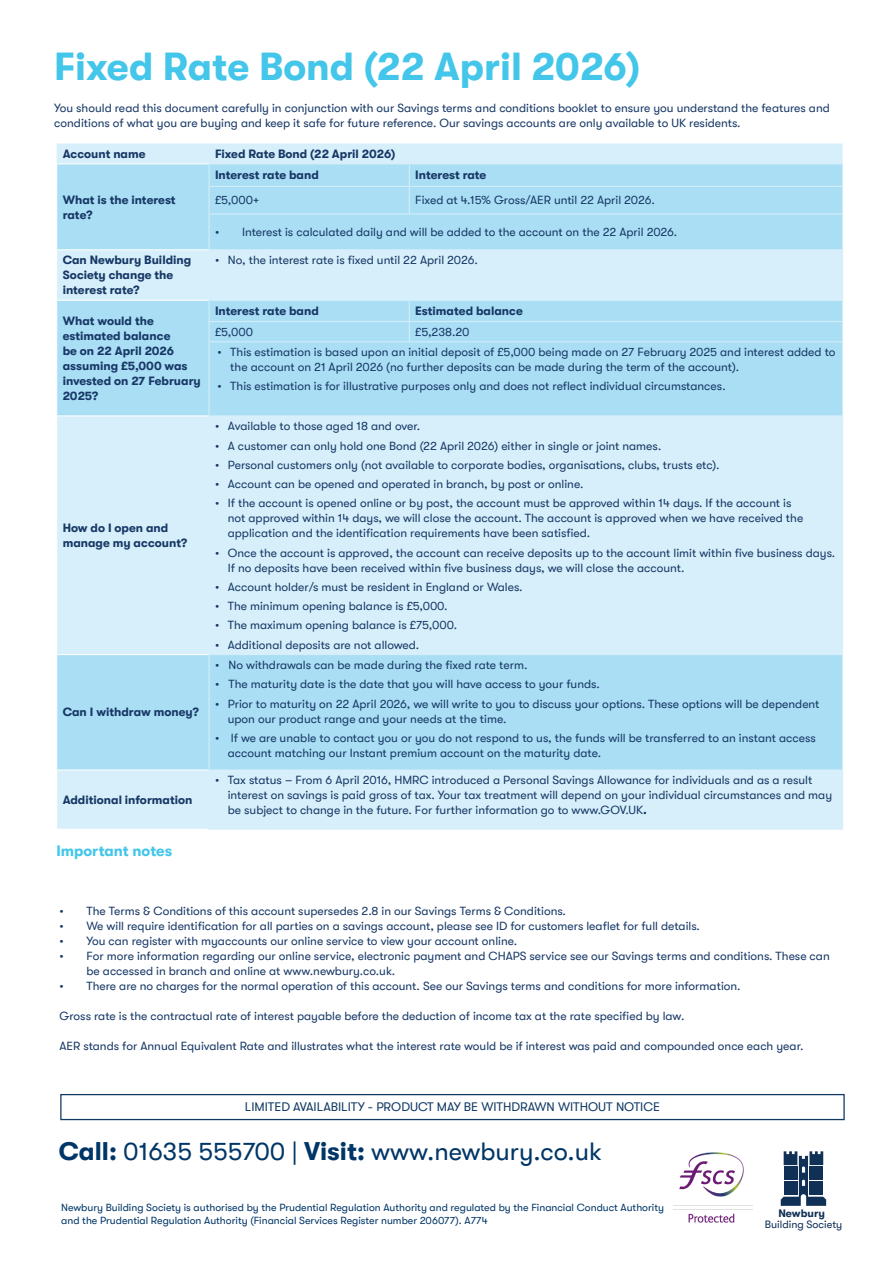
<style>
.page{position:relative;width:893px;height:1263px;background:#fff}
.page>*{position:absolute;margin:0;border:0;box-sizing:border-box;transform-origin:0 0}
.t1{font:700 39px "GT Walsheim";color:#43c6e9}
.t2{font:25.5px "GT Walsheim";color:#003667}
.t3{font:700 15px "GT Walsheim";color:#43c6e9}
.t4{font:12.6px "GT Walsheim";color:#113a63}
.t5{font:12px/15px "GT Walsheim";color:#173866}
.t6{font:700 12px/15px "GT Walsheim";color:#173866}
.t7{font:10.8px/11.4px "GT Walsheim";color:#113056;text-align:center}
.t8{font:10.5px/12.6px "GT Walsheim";color:#003667}
.s1{font-weight:700}
</style>
<div class="page">
<div style="left:57px;top:144px;width:786px;height:685px;background:#d7effa"></div>
<svg style="left:57px;top:165px;width:785px;height:605px;background:#bfe6f6"></svg>
<hr style="left:56px;top:164px;width:153px;height:1px;background:#fff">
<hr style="left:56px;top:249px;width:153px;height:1px;background:#fff">
<hr style="left:56px;top:300px;width:153px;height:1px;background:#fff">
<hr style="left:56px;top:415px;width:153px;height:1px;background:#fff">
<hr style="left:56px;top:654px;width:153px;height:1px;background:#fff">
<hr style="left:56px;top:770px;width:153px;height:1px;background:#fff">
<hr style="left:209px;top:250px;width:1px;height:50px;background:#d7effa">
<hr style="left:842px;top:250px;width:1px;height:50px;background:#d7effa">
<hr style="left:209px;top:300px;width:200px;height:1px;background:#d7effa">
<svg style="left:209px;top:301px;width:1px;height:40px"></svg>
<hr style="left:209px;top:321px;width:200px;height:1px;background:#d7effa">
<hr style="left:209px;top:341px;width:200px;height:1px;background:#d7effa">
<hr style="left:209px;top:342px;width:1px;height:73px;background:#d7effa">
<hr style="left:409px;top:341px;width:434px;height:1px;background:#d7effa">
<hr style="left:842px;top:342px;width:1px;height:73px;background:#d7effa">
<hr style="left:209px;top:415px;width:200px;height:1px;background:#d7effa">
<hr style="left:209px;top:416px;width:1px;height:238px;background:#d7effa">
<hr style="left:409px;top:415px;width:434px;height:1px;background:#d7effa">
<hr style="left:842px;top:416px;width:1px;height:238px;background:#d7effa">
<hr style="left:209px;top:164px;width:200px;height:1px;background:#d7effa">
<hr style="left:409px;top:164px;width:434px;height:1px;background:#d7effa">
<hr style="left:209px;top:186px;width:200px;height:1px;background:#d7effa">
<svg style="left:209px;top:144px;width:1px;height:70px"></svg>
<hr style="left:409px;top:186px;width:434px;height:1px;background:#d7effa">
<svg style="left:409px;top:164px;width:1px;height:50px"></svg>
<svg style="left:842px;top:165px;width:1px;height:49px"></svg>
<hr style="left:209px;top:654px;width:200px;height:1px;background:#d7effa">
<hr style="left:209px;top:655px;width:1px;height:115px;background:#d7effa">
<hr style="left:409px;top:654px;width:434px;height:1px;background:#d7effa">
<hr style="left:842px;top:655px;width:1px;height:115px;background:#d7effa">
<hr style="left:209px;top:770px;width:200px;height:1px;background:#d7effa">
<hr style="left:209px;top:770px;width:1px;height:59px;background:#d7effa">
<hr style="left:409px;top:770px;width:434px;height:1px;background:#d7effa">
<hr style="left:842px;top:770px;width:1px;height:59px;background:#d7effa">
<hr style="left:209px;top:829px;width:200px;height:1px;background:#d7effa">
<hr style="left:409px;top:829px;width:434px;height:1px;background:#d7effa">
<hr style="left:209px;top:214px;width:200px;height:1px;background:#d7effa">
<hr style="left:209px;top:214px;width:1px;height:35px;background:#d7effa">
<hr style="left:409px;top:214px;width:434px;height:1px;background:#d7effa">
<hr style="left:842px;top:214px;width:1px;height:35px;background:#d7effa">
<hr style="left:209px;top:249px;width:200px;height:1px;background:#d7effa">
<hr style="left:409px;top:249px;width:434px;height:1px;background:#d7effa">
<hr style="left:409px;top:300px;width:434px;height:1px;background:#d7effa">
<svg style="left:409px;top:301px;width:1px;height:40px"></svg>
<svg style="left:842px;top:301px;width:1px;height:40px"></svg>
<hr style="left:409px;top:321px;width:434px;height:1px;background:#d7effa">
<svg style="left:781px;top:1151px;width:45px;height:55px"></svg>
<div style="left:784px;top:1166px;width:13px;height:14px;background:#113056"></div>
<img style="left:674px;top:1152px;width:78px;height:71px">
<div style="left:60px;top:1094px;width:785px;height:26px;border:1px solid #113a63"></div>
<p class="t1" style="left:54px;top:45px;width:587px">Fixed Rate Bond (22 April 2026)</p>
<p class="t5" style="left:54px;top:100px;width:777px">You should read this document carefully in conjunction with our Savings terms and conditions booklet to ensure you understand the features and conditions of what you are buying and keep it safe for future reference. Our savings accounts are only available to UK residents.</p>
<p class="t6" style="left:63px;top:146px;width:84px">Account name</p>
<p class="t6" style="left:215px;top:146px;width:182px">Fixed Rate Bond (22 April 2026)</p>
<p class="t6" style="left:63px;top:192px;width:114px">What is the interest rate?</p>
<p class="t6" style="left:215px;top:168px;width:105px">Interest rate band</p>
<p class="t6" style="left:415px;top:168px;width:73px">Interest rate</p>
<p class="t5" style="left:215px;top:193px;width:46px">£5,000+</p>
<p class="t5" style="left:415px;top:193px;width:241px">Fixed at 4.15% Gross/AER until 22 April 2026.</p>
<p class="t5" style="left:215px;top:225px;width:464px">• Interest is calculated daily and will be added to the account on the 22 April 2026.</p>
<p class="t6" style="left:63px;top:253px;width:130px">Can Newbury Building<br>Society change the interest rate?</p>
<p class="t5" style="left:215px;top:253px;width:264px">• No, the interest rate is fixed until 22 April 2026.</p>
<p class="t6" style="left:63px;top:313px;width:140px">What would the estimated balance<br>be on 22 April 2026 assuming £5,000 was invested on 27 February<br>2025?</p>
<p class="t6" style="left:215px;top:303px;width:105px">Interest rate band</p>
<p class="t6" style="left:415px;top:303px;width:109px">Estimated balance</p>
<p class="t5" style="left:215px;top:324px;width:39px">£5,000</p>
<p class="t5" style="left:415px;top:324px;width:56px">£5,238.20</p>
<p class="t5" style="left:230px;top:345px;width:607px;text-indent:-13px">• This estimation is based upon an initial deposit of £5,000 being made on 27 February 2025 and interest added to the account on 21 April 2026 (no further deposits can be made during the term of the account).</p>
<p class="t5" style="left:218px;top:379px;width:510px">• This estimation is for illustrative purposes only and does not reflect individual circumstances.</p>
<p class="t6" style="left:63px;top:520px;width:126px">How do I open and manage my account?</p>
<p class="t6" style="left:63px;top:705px;width:138px">Can I withdraw money?</p>
<p class="t6" style="left:63px;top:792px;width:131px">Additional information</p>
<p class="t3" style="left:56px;top:842px;width:117px">Important notes</p>
<p class="t5" style="left:215px;top:419px;width:207px">• Available to those aged 18 and over.</p>
<p class="t5" style="left:215px;top:438px;width:448px">• A customer can only hold one Bond (22 April 2026) either in single or joint names.</p>
<p class="t5" style="left:215px;top:457px;width:506px">• Personal customers only (not available to corporate bodies, organisations, clubs, trusts etc).</p>
<p class="t5" style="left:215px;top:476px;width:370px">• Account can be opened and operated in branch, by post or online.</p>
<p class="t5" style="left:228px;top:496px;width:577px;text-indent:-13px">• If the account is opened online or by post, the account must be approved within 14 days. If the account is not approved within 14 days, we will close the account. The account is approved when we have received the application and the identification requirements have been satisfied.</p>
<p class="t5" style="left:228px;top:545px;width:609px;text-indent:-13px">• Once the account is approved, the account can receive deposits up to the account limit within five business days.<br>If no deposits have been received within five business days, we will close the account.</p>
<p class="t5" style="left:215px;top:579px;width:309px">• Account holder/s must be resident in England or Wales.</p>
<p class="t5" style="left:215px;top:598px;width:234px">• The minimum opening balance is £5,000.</p>
<p class="t5" style="left:215px;top:618px;width:244px">• The maximum opening balance is £75,000.</p>
<p class="t5" style="left:215px;top:637px;width:206px">• Additional deposits are not allowed.</p>
<p class="t5" style="left:215px;top:657px;width:314px">• No withdrawals can be made during the fixed rate term.</p>
<p class="t5" style="left:215px;top:677px;width:386px">• The maturity date is the date that you will have access to your funds.</p>
<p class="t5" style="left:228px;top:696px;width:593px;text-indent:-13px">• Prior to maturity on 22 April 2026, we will write to you to discuss your options. These options will be dependent upon our product range and your needs at the time.</p>
<p class="t5" style="left:228px;top:730px;width:589px;text-indent:-13px">• If we are unable to contact you or you do not respond to us, the funds will be transferred to an instant access account matching our Instant premium account on the maturity date.</p>
<p class="t5" style="left:228px;top:773px;width:606px;text-indent:-13px">• Tax status – From 6 April 2016, HMRC introduced a Personal Savings Allowance for individuals and as a result interest on savings is paid gross of tax. Your tax treatment will depend on your individual circumstances and may be subject to change in the future. For further information go to www.GOV.UK<span class="s1">.</span></p>
<p class="t5" style="left:60px;top:904px;width:508px">• The Terms &amp; Conditions of this account supersedes 2.8 in our Savings Terms &amp; Conditions.</p>
<p class="t5" style="left:60px;top:919px;width:642px">• We will require identification for all parties on a savings account, please see ID for customers leaflet for full details.</p>
<p class="t5" style="left:60px;top:934px;width:459px">• You can register with myaccounts our online service to view your account online.</p>
<p class="t5" style="left:87px;top:949px;width:745px;text-indent:-27px">• For more information regarding our online service, electronic payment and CHAPS service see our Savings terms and conditions. These can be accessed in branch and online at www.newbury.co.uk.</p>
<p class="t5" style="left:60px;top:979px;width:683px">• There are no charges for the normal operation of this account. See our Savings terms and conditions for more information.</p>
<p class="t5" style="left:60px;top:1009px;width:626px">Gross rate is the contractual rate of interest payable before the deduction of income tax at the rate specified by law.</p>
<p class="t5" style="left:60px;top:1039px;width:746px">AER stands for Annual Equivalent Rate and illustrates what the interest rate would be if interest was paid and compounded once each year.</p>
<p class="t4" style="left:245px;top:1099px;width:417px">LIMITED AVAILABILITY - PRODUCT MAY BE WITHDRAWN WITHOUT NOTICE</p>
<p class="t2" style="left:59px;top:1137px;width:545px"><span class="s1">Call:</span> 01635 555700 | <span class="s1">Visit:</span> www.newbury.co.uk</p>
<p class="t8" style="left:61px;top:1201px;width:604px">Newbury Building Society is authorised by the Prudential Regulation Authority and regulated by the Financial Conduct Authority and the Prudential Regulation Authority (Financial Services Register number 206077). A774</p>
<p class="t7" style="left:765px;top:1208px;width:79px"><span class="s1">Newbury<br></span>Building Society</p>
</div>
